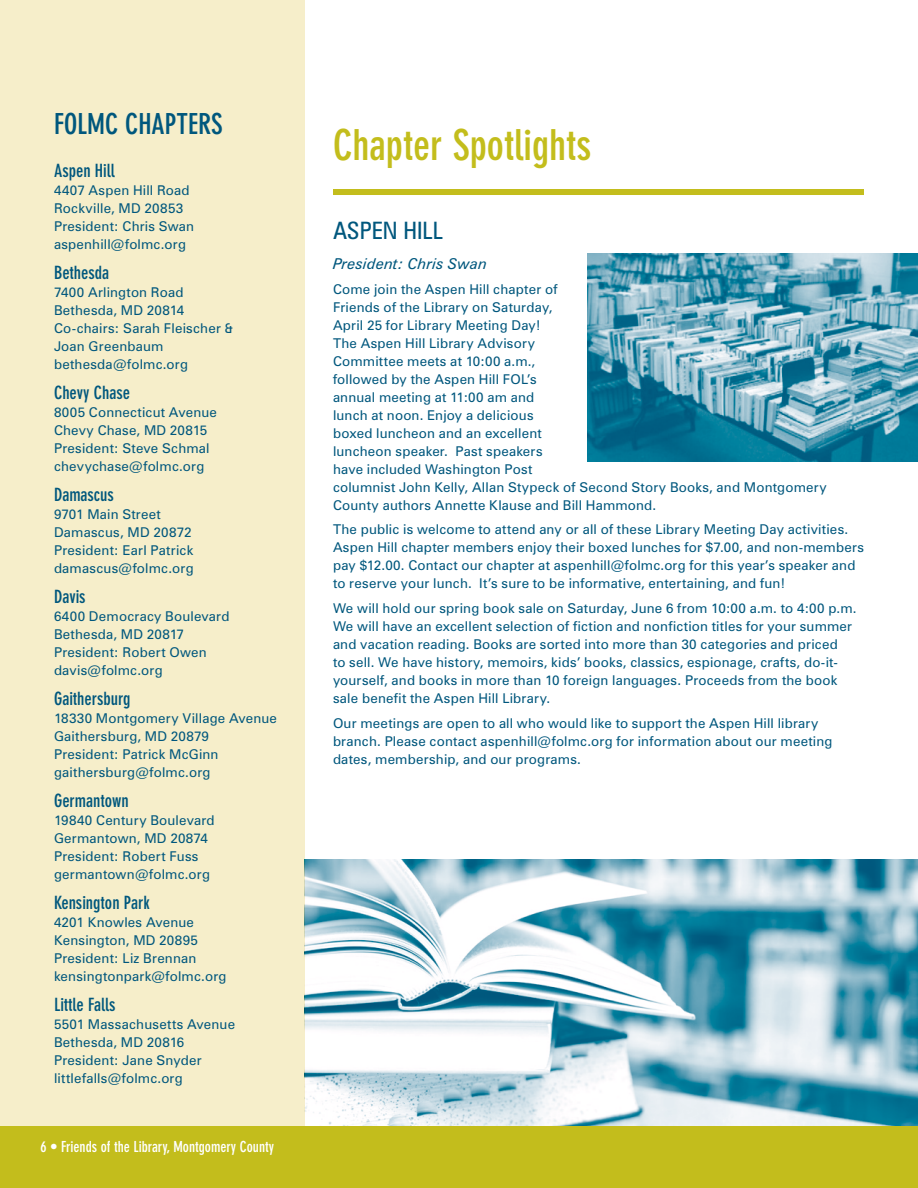
<style>
.page{position:relative;width:918px;height:1188px;background:#fff}
.page>*{position:absolute;margin:0;border:0;box-sizing:border-box;transform-origin:0 0}
.Subhead-Larger{font:700 condensed 42px "DIN Neuzeit Grotesk";color:#c3bd1c}
.Subhead{font:700 condensed 28.5px "DIN Neuzeit Grotesk";color:#00577d}
.HelpingLibraries_3{font:condensed 24px "Zurich BT";color:#00577d}
.Chapter_Subhead{font:700 condensed 18px "DIN Neuzeit Grotesk";color:#00577d}
.Page_numbers_flush_l{font:700 condensed 15px "DIN Neuzeit Grotesk";color:#fff}
.HelpingLibraries_3-2{font:italic 15px "Zurich BT";color:#00577d}
.Body{font:13.5px/18px "Zurich BT";letter-spacing:.015em;color:#00577d}
.Chapters-Contact_inf{font:13.5px "Zurich BT";letter-spacing:.015em;color:#00577d}
</style>
<div class="page">
<img style="left:305px;top:859px;width:613px;height:267px">
<div style="left:0;top:0;width:305px;height:1188px;background:#f6eeca"></div>
<div style="left:0;top:1126px;width:918px;height:62px;background:#c3bd1c"></div>
<div style="left:333px;top:189px;width:531px;height:6px;background:#c3bd1c"></div>
<img style="left:587px;top:254px;width:331px;height:207px">
<p class="Subhead" style="left:54px;top:107px;width:170px">FOLMC CHAPTERS</p>
<p class="Chapter_Subhead" style="left:54px;top:160px;width:62px">Aspen Hill</p>
<p class="Chapters-Contact_inf" style="left:54px;top:182px;width:137px">4407 Aspen Hill Road</p>
<p class="Chapters-Contact_inf" style="left:54px;top:200px;width:131px">Rockville, MD 20853</p>
<p class="Chapters-Contact_inf" style="left:54px;top:218px;width:142px">President: Chris Swan</p>
<p class="Chapters-Contact_inf" style="left:54px;top:236px;width:134px">aspenhill@folmc.org</p>
<p class="Chapter_Subhead" style="left:54px;top:262px;width:57px">Bethesda</p>
<p class="Chapters-Contact_inf" style="left:54px;top:284px;width:131px">7400 Arlington Road</p>
<p class="Chapters-Contact_inf" style="left:54px;top:302px;width:132px">Bethesda, MD 20814</p>
<p class="Chapters-Contact_inf" style="left:54px;top:320px;width:180px">Co-chairs: Sarah Fleischer &amp;</p>
<p class="Chapters-Contact_inf" style="left:54px;top:338px;width:111px">Joan Greenbaum</p>
<p class="Chapters-Contact_inf" style="left:54px;top:356px;width:136px">bethesda@folmc.org</p>
<p class="Chapter_Subhead" style="left:54px;top:382px;width:78px">Chevy Chase</p>
<p class="Chapters-Contact_inf" style="left:54px;top:404px;width:164px">8005 Connecticut Avenue</p>
<p class="Chapters-Contact_inf" style="left:54px;top:422px;width:155px">Chevy Chase, MD 20815</p>
<p class="Chapters-Contact_inf" style="left:54px;top:440px;width:157px">President: Steve Schmal</p>
<p class="Chapters-Contact_inf" style="left:54px;top:458px;width:152px">chevychase@folmc.org</p>
<p class="Chapter_Subhead" style="left:54px;top:484px;width:61px">Damascus</p>
<p class="Chapters-Contact_inf" style="left:54px;top:506px;width:108px">9701 Main Street</p>
<p class="Chapters-Contact_inf" style="left:54px;top:524px;width:139px">Damascus, MD 20872</p>
<p class="Chapters-Contact_inf" style="left:54px;top:542px;width:141px">President: Earl Patrick</p>
<p class="Chapters-Contact_inf" style="left:54px;top:560px;width:141px">damascus@folmc.org</p>
<p class="Chapter_Subhead" style="left:54px;top:586px;width:33px">Davis</p>
<p class="Chapters-Contact_inf" style="left:54px;top:608px;width:177px">6400 Democracy Boulevard</p>
<p class="Chapters-Contact_inf" style="left:54px;top:626px;width:132px">Bethesda, MD 20817</p>
<p class="Chapters-Contact_inf" style="left:54px;top:644px;width:154px">President: Robert Owen</p>
<p class="Chapters-Contact_inf" style="left:54px;top:662px;width:110px">davis@folmc.org</p>
<p class="Chapter_Subhead" style="left:54px;top:688px;width:78px">Gaithersburg</p>
<p class="Chapters-Contact_inf" style="left:54px;top:710px;width:225px">18330 Montgomery Village Avenue</p>
<p class="Chapters-Contact_inf" style="left:54px;top:728px;width:157px">Gaithersburg, MD 20879</p>
<p class="Chapters-Contact_inf" style="left:54px;top:746px;width:166px">President: Patrick McGinn</p>
<p class="Chapters-Contact_inf" style="left:54px;top:764px;width:158px">gaithersburg@folmc.org</p>
<p class="Chapter_Subhead" style="left:54px;top:790px;width:76px">Germantown</p>
<p class="Chapters-Contact_inf" style="left:54px;top:812px;width:162px">19840 Century Boulevard</p>
<p class="Chapters-Contact_inf" style="left:54px;top:830px;width:156px">Germantown, MD 20874</p>
<p class="Chapters-Contact_inf" style="left:54px;top:848px;width:146px">President: Robert Fuss</p>
<p class="Chapters-Contact_inf" style="left:54px;top:866px;width:158px">germantown@folmc.org</p>
<p class="Chapter_Subhead" style="left:54px;top:892px;width:97px">Kensington Park</p>
<p class="Chapters-Contact_inf" style="left:54px;top:914px;width:142px">4201 Knowles Avenue</p>
<p class="Chapters-Contact_inf" style="left:54px;top:932px;width:146px">Kensington, MD 20895</p>
<p class="Chapters-Contact_inf" style="left:54px;top:950px;width:144px">President: Liz Brennan</p>
<p class="Chapters-Contact_inf" style="left:54px;top:968px;width:174px">kensingtonpark@folmc.org</p>
<p class="Chapter_Subhead" style="left:54px;top:994px;width:63px">Little Falls</p>
<p class="Chapters-Contact_inf" style="left:54px;top:1016px;width:183px">5501 Massachusetts Avenue</p>
<p class="Chapters-Contact_inf" style="left:54px;top:1034px;width:132px">Bethesda, MD 20816</p>
<p class="Chapters-Contact_inf" style="left:54px;top:1052px;width:149px">President: Jane Snyder</p>
<p class="Chapters-Contact_inf" style="left:54px;top:1070px;width:130px">littlefalls@folmc.org</p>
<p class="Page_numbers_flush_l" style="left:40px;top:1138px;width:235px">6 • Friends of the Library, Montgomery County</p>
<p class="Subhead-Larger" style="left:333px;top:121px;width:260px">Chapter Spotlights</p>
<p class="HelpingLibraries_3" style="left:333px;top:216px;width:111px">ASPEN HILL</p>
<p class="HelpingLibraries_3-2" style="left:333px;top:254px;width:156px">President: Chris Swan</p>
<p class="Body" style="left:333px;top:280px;width:495px">Come join the Aspen Hill chapter of<br>Friends of the Library on Saturday,<br>April 25 for Library Meeting Day!<br>The Aspen Hill Library Advisory<br>Committee meets at 10:00 a.m.,<br>followed by the Aspen Hill FOL’s<br>annual meeting at 11:00 am and<br>lunch at noon. Enjoy a delicious<br>boxed luncheon and an excellent<br>luncheon speaker. Past speakers<br>have included Washington Post<br>columnist John Kelly, Allan Stypeck of Second Story Books, and Montgomery County authors Annette Klause and Bill Hammond.</p>
<p class="Body" style="left:333px;top:521px;width:533px">The public is welcome to attend any or all of these Library Meeting Day activities.<br>Aspen Hill chapter members enjoy their boxed lunches for $7.00, and non-members pay $12.00. Contact our chapter at aspenhill@folmc.org for this year’s speaker and to reserve your lunch. It’s sure to be informative, entertaining, and fun!</p>
<p class="Body" style="left:333px;top:599px;width:525px">We will hold our spring book sale on Saturday, June 6 from 10:00 a.m. to 4:00 p.m.<br>We will have an excellent selection of fiction and nonfiction titles for your summer and vacation reading. Books are sorted into more than 30 categories and priced<br>to sell. We have history, memoirs, kids’ books, classics, espionage, crafts, do-it&shy;yourself, and books in more than 10 foreign languages. Proceeds from the book sale benefit the Aspen Hill Library.</p>
<p class="Body" style="left:333px;top:714px;width:501px">Our meetings are open to all who would like to support the Aspen Hill library branch. Please contact aspenhill@folmc.org for information about our meeting dates, membership, and our programs.</p>
</div>
